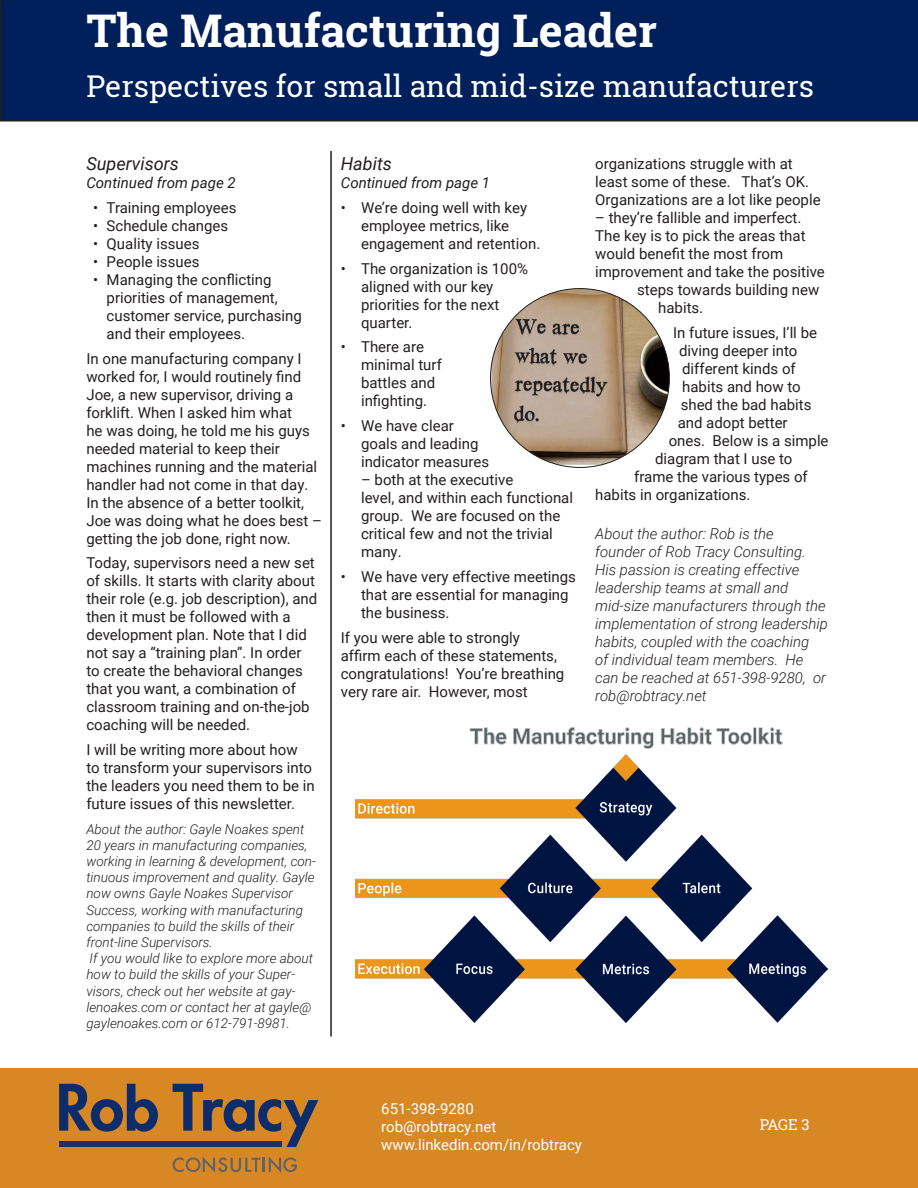
<style>
.page{position:relative;width:918px;height:1188px;background:#fff}
.page>*{position:absolute;margin:0;border:0;box-sizing:border-box;transform-origin:0 0}
.t1{font:700 45px "Roboto Slab";color:#fff}
.t2{font:30px "Roboto Slab";color:#fff}
.Body_Text{font:italic 18px "Roboto";color:#231f20}
.Body_Text-2{font:15px/18px "Roboto";color:#231f20}
.About_the_Author{font:italic 300 15px/18px "Roboto";color:#231f20}
.t3{font:15px/18px "Roboto";color:#fff}
.Body_Text-3{font:italic 15px "Roboto";color:#231f20}
.t4{font:15px "Roboto Slab";color:#fff}
.About_the_Author-2{font:italic 300 13.5px/16.2px "Roboto";color:#231f20}
</style>
<div class="page">
<div style="left:0;top:0;width:918px;height:122px;background:#00205b"></div>
<div style="left:0;top:1068px;width:918px;height:120px;background:#d78825"></div>
<svg style="left:59px;top:1084px;width:99px;height:48px"></svg>
<svg style="left:173px;top:1084px;width:145px;height:63px"></svg>
<svg style="left:173px;top:1157px;width:87px;height:16px"></svg>
<hr style="left:262px;top:1158px;width:3px;height:14px;background:#5e6367">
<svg style="left:269px;top:1157px;width:28px;height:16px"></svg>
<div style="left:59px;top:1141px;width:222px;height:6px;background:#242d68"></div>
<hr style="left:330px;top:151px;width:2px;height:885px;background:#231f20">
<img style="left:355px;top:727px;width:473px;height:295px">
<img style="left:491px;top:289px;width:178px;height:176px">
<h1 class="t1" style="left:86px;top:0;width:572px">The Manufacturing Leader</h1>
<h2 class="t2" style="left:86px;top:65px;width:729px">Perspectives for small and mid-size manufacturers</h2>
<p class="Body_Text" style="left:86px;top:151px;width:94px">Supervisors</p>
<p class="Body_Text-3" style="left:86px;top:172px;width:151px">Continued from page 2</p>
<p class="Body_Text-2" style="left:93px;top:198px;width:145px">• Training employees</p>
<p class="Body_Text-2" style="left:93px;top:216px;width:137px">• Schedule changes</p>
<p class="Body_Text-2" style="left:93px;top:234px;width:108px">• Quality issues</p>
<p class="Body_Text-2" style="left:93px;top:252px;width:108px">• People issues</p>
<p class="Body_Text-2" style="left:107px;top:270px;width:197px;text-indent:-14px">• Managing the conflicting priorities of management, customer service, purchasing and their employees.</p>
<p class="Body_Text-2" style="left:86px;top:349px;width:237px">In one manufacturing company I worked for, I would routinely find<br>Joe, a new supervisor, driving a forklift. When I asked him what<br>he was doing, he told me his guys needed material to keep their machines running and the material handler had not come in that day.<br>In the absence of a better toolkit,<br>Joe was doing what he does best – getting the job done, right now.</p>
<p class="Body_Text-2" style="left:86px;top:553px;width:232px">Today, supervisors need a new set of skills. It starts with clarity about their role (e.g. job description), and then it must be followed with a development plan. Note that I did not say a “training plan”. In order to create the behavioral changes that you want, a combination of classroom training and on-the-job coaching will be needed.</p>
<p class="Body_Text-2" style="left:86px;top:740px;width:230px">I will be writing more about how<br>to transform your supervisors into the leaders you need them to be in future issues of this newsletter.</p>
<p class="About_the_Author-2" style="left:86px;top:820px;width:231px">About the author: Gayle Noakes spent 20 years in manufacturing companies, working in learning &amp; development, con&shy;tinuous improvement and quality. Gayle now owns Gayle Noakes Supervisor Success, working with manufacturing companies to build the skills of their front-line Supervisors.</p>
<p class="About_the_Author-2" style="left:86px;top:950px;width:228px">If you would like to explore more about how to build the skills of your Super&shy;visors, check out her website at gay&shy;lenoakes.com or contact her at gayle@ gaylenoakes.com or 612-791-8981.</p>
<p class="Body_Text" style="left:341px;top:151px;width:53px">Habits</p>
<p class="Body_Text-3" style="left:341px;top:172px;width:151px">Continued from page 1</p>
<p class="Body_Text-2" style="left:361px;top:198px;width:181px;text-indent:-20px">• We’re doing well with key employee metrics, like engagement and retention.</p>
<p class="Body_Text-2" style="left:361px;top:259px;width:169px;text-indent:-20px">• The organization is 100% aligned with our key priorities for the next quarter.</p>
<p class="Body_Text-2" style="left:361px;top:337px;width:82px;text-indent:-20px">• There are minimal turf battles and infighting.</p>
<p class="Body_Text-2" style="left:361px;top:416px;width:130px;text-indent:-20px">• We have clear goals and leading indicator measures</p>
<p class="Body_Text-2" style="left:361px;top:470px;width:214px">– both at the executive<br>level, and within each functional group. We are focused on the critical few and not the trivial many.</p>
<p class="Body_Text-2" style="left:361px;top:567px;width:216px;text-indent:-20px">• We have very effective meetings that are essential for managing the business.</p>
<p class="Body_Text-2" style="left:341px;top:628px;width:225px">If you were able to strongly<br>affirm each of these statements, congratulations! You’re breathing very rare air. However, most</p>
<p class="Body_Text-2" style="left:595px;top:154px;width:227px">organizations struggle with at least some of these. That’s OK.<br>Organizations are a lot like people</p>
<p class="Body_Text-2" style="left:595px;top:208px;width:208px">– they’re fallible and imperfect.</p>
<p class="Body_Text-2" style="left:595px;top:226px;width:212px">The key is to pick the areas that</p>
<p class="Body_Text-2" style="left:595px;top:244px;width:190px">would benefit the most from</p>
<p class="Body_Text-2" style="left:595px;top:262px;width:231px">improvement and take the positive</p>
<p class="Body_Text-2" style="left:637px;top:280px;width:184px">steps towards building new</p>
<p class="Body_Text-2" style="left:658px;top:298px;width:47px">habits.</p>
<p class="Body_Text-2" style="left:673px;top:323px;width:145px">In future issues, I’ll be</p>
<p class="Body_Text-2" style="left:679px;top:341px;width:120px">diving deeper into</p>
<p class="Body_Text-2" style="left:682px;top:359px;width:115px">different kinds of</p>
<p class="Body_Text-2" style="left:682px;top:377px;width:120px">habits and how to</p>
<p class="Body_Text-2" style="left:681px;top:395px;width:132px">shed the bad habits</p>
<p class="Body_Text-2" style="left:678px;top:413px;width:112px">and adopt better</p>
<p class="Body_Text-2" style="left:669px;top:431px;width:161px">ones. Below is a simple</p>
<p class="Body_Text-2" style="left:655px;top:449px;width:139px">diagram that I use to</p>
<p class="Body_Text-2" style="left:634px;top:467px;width:175px">frame the various types of</p>
<p class="Body_Text-2" style="left:595px;top:485px;width:157px">habits in organizations.</p>
<p class="About_the_Author" style="left:595px;top:524px;width:234px">About the author: Rob is the<br>founder of Rob Tracy Consulting.<br>His passion is creating effective leadership teams at small and mid-size manufacturers through the implementation of strong leadership habits, coupled with the coaching<br>of individual team members. He can be reached at 651-398-9280, or rob@robtracy.net</p>
<p class="t3" style="left:381px;top:1099px;width:202px">651-398-9280 rob@robtracy.net www.linkedin.com/in/robtracy</p>
<p class="t4" style="left:760px;top:1115px;width:51px">PAGE 3</p>
</div>
